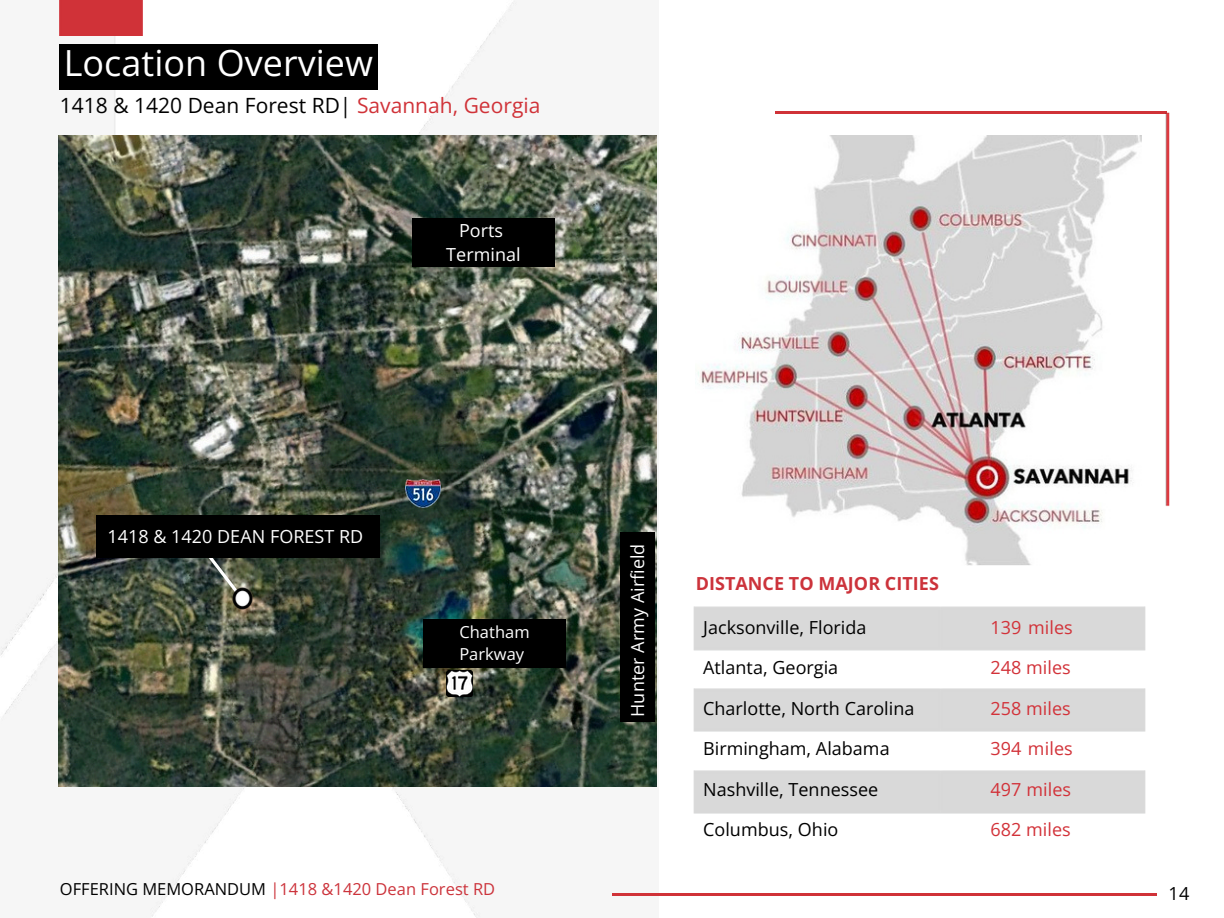
<style>
.page{position:relative;width:1224px;height:918px;background:#fff}
.page>*{position:absolute;margin:0;border:0;box-sizing:border-box;transform-origin:0 0}
.t1{font:36px "Open Sans";color:#fff}
.t2{font:21px "Open Sans";color:#000}
.t3{font:18px "Open Sans";color:#000}
.t4{font:18px "Open Sans";color:#fff}
.t5{font:18px "Open Sans";letter-spacing:.005em;color:#d23239}
.t6{font:700 18px "Open Sans";color:#cc333b}
.t7{font:16.5px "Open Sans";color:#cc333b}
.t8{font:16.5px/22.5px "Open Sans";letter-spacing:.005em;color:#fff}
.s1{color:#d03238}
.s2{color:#000}
</style>
<div class="page">
<img style="left:0;top:0;width:657px;height:918px">
<div style="left:60px;top:1px;width:83px;height:34px;background:#d03238"></div>
<hr style="left:612px;top:893px;width:544px;height:3px;background:#d03238">
<img style="left:59px;top:135px;width:597px;height:651px">
<img style="left:405px;top:479px;width:35px;height:28px">
<img style="left:446px;top:670px;width:26px;height:26px">
<div style="left:620px;top:533px;width:34px;height:189px;background:#000"></div>
<svg style="left:206px;top:557px;width:36px;height:41px"></svg>
<img style="left:225px;top:580px;width:35px;height:36px">
<div style="left:96px;top:515px;width:283px;height:42px;background:#000"></div>
<div style="left:423px;top:619px;width:143px;height:49px;background:#000"></div>
<img style="left:698px;top:135px;width:443px;height:431px">
<hr style="left:775px;top:111px;width:392px;height:3px;background:#d03238">
<img style="left:1165px;top:112px;width:5px;height:395px">
<div style="left:60px;top:44px;width:318px;height:46px;background:#000"></div>
<div style="left:412px;top:218px;width:143px;height:48px;background:#000"></div>
<p class="t1" style="left:64px;top:38px;width:311px">Location Overview</p>
<p class="t2" style="left:60px;top:90px;width:482px">1418 &amp; 1420 Dean Forest RD| <span class="s1">Savannah, Georgia</span></p>
<p class="t4" style="left:459px;top:217px;width:46px">Ports</p>
<p class="t4" style="left:446px;top:242px;width:76px">Terminal</p>
<p class="t4" style="left:107px;top:524px;width:257px">1418 &amp; 1420 DEAN FOREST RD</p>
<p class="t8" style="left:459px;top:620px;width:72px">Chatham<br>Parkway</p>
<p class="t7" style="left:60px;top:878px;width:437px"><span class="s2">OFFERING MEMORANDUM</span> |1418 &amp;1420 Dean Forest RD</p>
<p class="t4" style="left:625px;top:717px;width:175px;rotate:-90deg">Hunter Army Airfield</p>
<p class="t6" style="left:696px;top:571px;width:245px">DISTANCE TO MAJOR CITIES</p>
<p class="t3" style="left:703px;top:614px;width:165px">Jacksonville, Florida</p>
<p class="t3" style="left:703px;top:655px;width:137px">Atlanta, Georgia</p>
<p class="t3" style="left:703px;top:695px;width:213px">Charlotte, North Carolina</p>
<p class="t3" style="left:703px;top:736px;width:188px">Birmingham, Alabama</p>
<p class="t3" style="left:703px;top:776px;width:177px">Nashville, Tennessee</p>
<p class="t3" style="left:703px;top:817px;width:137px">Columbus, Ohio</p>
<p class="t5" style="left:991px;top:614px;width:84px">139 miles</p>
<p class="t5" style="left:991px;top:655px;width:82px">248 miles</p>
<p class="t5" style="left:991px;top:695px;width:82px">258 miles</p>
<p class="t5" style="left:991px;top:736px;width:84px">394 miles</p>
<p class="t5" style="left:991px;top:776px;width:82px">497 miles</p>
<p class="t5" style="left:991px;top:817px;width:82px">682 miles</p>
<p class="t3" style="left:1169px;top:881px;width:22px">14</p>
</div>
